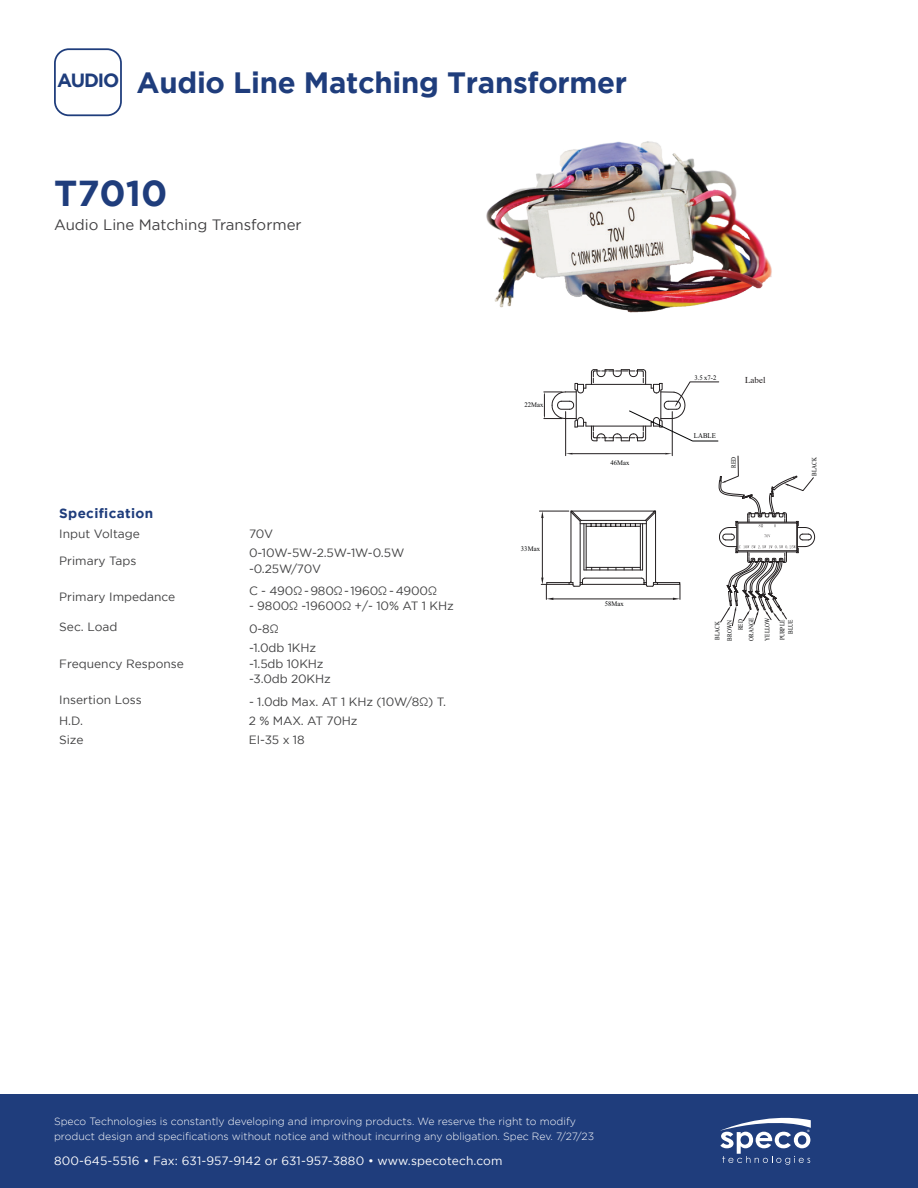
<style>
.page{position:relative;width:918px;height:1188px;background:#fff}
.page>*{position:absolute;margin:0;border:0;box-sizing:border-box;transform-origin:0 0}
.PRODUCT_NAME{font:700 36px "Gotham";color:#1f3d7c}
.PRODUCT_NAME-2{font:700 29.4px "Gotham";letter-spacing:-.01em;color:#1f3d7c}
.t1{font:700 19.05px "Gotham";letter-spacing:-.06em;color:#1f3d7c}
.PRODUCT_NAME-3{font:15px "Gotham";color:#414042}
.DESCRIPTIONS{font:700 13.5px "Gotham";letter-spacing:.025em;color:#1f3d7c}
.DESCRIPTIONS-2{font:12px/15.3px "Gotham";letter-spacing:-.01em;color:#414142}
.ADDRESS{font:12px "Gotham";letter-spacing:.01em;color:#fff}
.DESCRIPTIONS-3{font:300 10.5px/15px "Gotham";color:#fff}
.t2{font:9px "Times";color:#231f20}
.t3{font:7.35px "Times New Roman";letter-spacing:.01em;color:#020304;scale:.92 1}
.t4{font:6.9px "Times New Roman";letter-spacing:.01em;color:#020304;scale:.96 1}
.t5{font:6.6px/12.1px "Times New Roman";letter-spacing:.01em;color:#020304;scale:.82 1}
.t6{font:600 3.45px "Futura PT";color:#fff}
.s1{font-family:"Avenir"}
</style>
<div class="page">
<div style="left:0;top:1095px;width:918px;height:93px;background:#1f3d7c"></div>
<svg style="left:720px;top:1118px;width:91px;height:47px"></svg>
<div style="left:54px;top:48px;width:68px;height:68px;border:2px solid #1f3d7c;border-radius:14px"></div>
<hr style="left:672px;top:412px;width:1px;height:44px;background:#231f20">
<hr style="left:565px;top:412px;width:1px;height:44px;background:#231f20">
<hr style="left:572px;top:453px;width:93px;height:1px;background:#231f20">
<svg style="left:665px;top:453px;width:7px;height:2px"></svg>
<hr style="left:539px;top:511px;width:30px;height:1px;background:#231f20">
<svg style="left:541px;top:510px;width:140px;height:90px"></svg>
<svg style="left:719px;top:456px;width:96px;height:170px"></svg>
<svg style="left:544px;top:369px;width:175px;height:73px"></svg>
<img style="left:486px;top:141px;width:286px;height:172px">
<p class="t1" style="left:57px;top:70px;width:64px">AUDIO</p>
<p class="PRODUCT_NAME-2" style="left:137px;top:66px;width:492px">Audio Line Matching Transformer</p>
<p class="PRODUCT_NAME" style="left:54px;top:172px;width:115px">T7010</p>
<p class="PRODUCT_NAME-3" style="left:54px;top:216px;width:249px">Audio Line Matching Transformer</p>
<p class="DESCRIPTIONS" style="left:59px;top:505px;width:95px">Specification</p>
<p class="DESCRIPTIONS-2" style="left:59px;top:526px;width:82px">Input Voltage</p>
<p class="DESCRIPTIONS-2" style="left:249px;top:526px;width:26px">70V</p>
<p class="DESCRIPTIONS-2" style="left:59px;top:553px;width:79px">Primary Taps</p>
<p class="DESCRIPTIONS-2" style="left:249px;top:545px;width:157px">0-10W-5W-2.5W-1W-0.5W -0.25W/70V</p>
<p class="DESCRIPTIONS-2" style="left:59px;top:589px;width:118px">Primary Impedance</p>
<p class="DESCRIPTIONS-2" style="left:249px;top:583px;width:189px">C - 490<span class="s1">Ω</span> - 980<span class="s1">Ω</span> - 1960<span class="s1">Ω</span> - 4900<span class="s1">Ω</span></p>
<p class="DESCRIPTIONS-2" style="left:249px;top:598px;width:206px">- 9800<span class="s1">Ω</span> -19600<span class="s1">Ω</span> +/- 10% AT 1 KHz</p>
<p class="DESCRIPTIONS-2" style="left:59px;top:619px;width:60px">Sec. Load</p>
<p class="DESCRIPTIONS-2" style="left:249px;top:621px;width:31px">0-8<span class="s1">Ω</span></p>
<p class="DESCRIPTIONS-2" style="left:59px;top:656px;width:126px">Frequency Response</p>
<p class="DESCRIPTIONS-2" style="left:249px;top:640px;width:69px">-1.0db 1KHz</p>
<p class="DESCRIPTIONS-2" style="left:249px;top:656px;width:76px">-1.5db 10KHz</p>
<p class="DESCRIPTIONS-2" style="left:249px;top:671px;width:83px">-3.0db 20KHz</p>
<p class="DESCRIPTIONS-2" style="left:59px;top:692px;width:84px">Insertion Loss</p>
<p class="DESCRIPTIONS-2" style="left:249px;top:694px;width:199px">- 1.0db Max. AT 1 KHz (10W/8<span class="s1">Ω</span>) T.</p>
<p class="DESCRIPTIONS-2" style="left:59px;top:713px;width:25px">H.D.</p>
<p class="DESCRIPTIONS-2" style="left:249px;top:713px;width:110px">2 % MAX. AT 70Hz</p>
<p class="DESCRIPTIONS-2" style="left:59px;top:732px;width:26px">Size</p>
<p class="DESCRIPTIONS-2" style="left:249px;top:732px;width:57px">EI-35 x 18</p>
<p class="t4" style="left:524px;top:401px;width:21px">22Max</p>
<p class="t4" style="left:521px;top:544px;width:21px">3 Max</p>
<p class="t4" style="left:524px;top:544px;width:5px">3</p>
<p class="t4" style="left:610px;top:458px;width:21px">46Max</p>
<p class="t4" style="left:605px;top:599px;width:21px">58Max</p>
<p class="t4" style="left:694px;top:373px;width:25px">3.5 x7-2</p>
<p class="t2" style="left:745px;top:371px;width:22px">Label</p>
<p class="t3" style="left:694px;top:431px;width:25px">LABLE</p>
<p class="t5" style="left:727px;top:468px;width:15px;rotate:-90deg">RED</p>
<p class="t5" style="left:808px;top:476px;width:24px;rotate:-90deg">BLACK</p>
<p class="t5" style="left:761px;top:641px;width:30px;rotate:-90deg">YELLOW</p>
<p class="t5" style="left:711px;top:641px;width:27px;rotate:-90deg">BLACK<br>BROWN</p>
<p class="t5" style="left:745px;top:641px;width:30px;rotate:-90deg">ORANGE</p>
<p class="t5" style="left:776px;top:640px;width:27px;rotate:-90deg">PURPLE</p>
<p class="t5" style="left:784px;top:634px;width:19px;rotate:-90deg">BLUE</p>
<p class="t5" style="left:734px;top:630px;width:15px;rotate:-90deg">RED</p>
<p class="DESCRIPTIONS-3" style="left:54px;top:1114px;width:542px">Speco Technologies is constantly developing and improving products. We reserve the right to modify product design and specifications without notice and without incurring any obligation. Spec Rev. 7/27/23</p>
<p class="ADDRESS" style="left:54px;top:1155px;width:450px">800-645-5516 • Fax: 631-957-9142 or 631-957-3880 • www.specotech.com</p>
<p class="t6" style="left:807px;top:1128px;width:4px">®</p>
</div>
